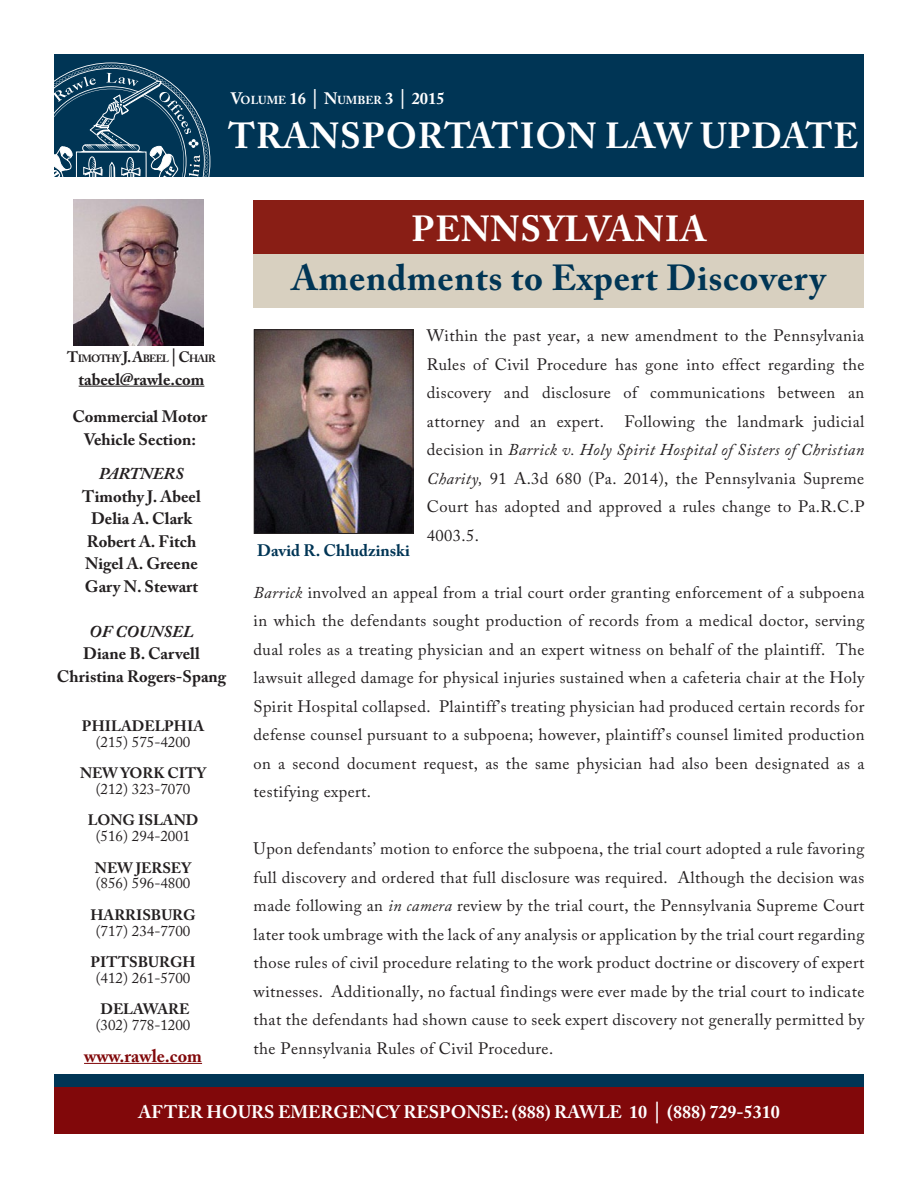
<style>
.page{position:relative;width:918px;height:1188px;background:#fff}
.page>*{position:absolute;margin:0;border:0;box-sizing:border-box;transform-origin:0 0}
.t1{font:700 36px "Adobe Caslon Pro";letter-spacing:.02em;color:#fff}
.t2{font:700 36px "Adobe Caslon Pro";letter-spacing:.02em;color:#003555}
.t3{font:700 18px "Adobe Caslon Pro";color:#fff}
.t4{font:700 18px "Adobe Caslon Pro";color:#81080a}
.t5{font:16.5px/28.5px "Adobe Caslon Pro";letter-spacing:.025em;color:#231f20;text-align:justify}
.t6{font:700 16.5px "Adobe Caslon Pro";color:#231f20}
.t7{font:700 16.5px "Adobe Caslon Pro";color:#003555}
.t8{font:italic 700 16.5px "Adobe Caslon Pro";letter-spacing:-.005em;color:#231f20}
.t9{font:15px "Adobe Caslon Pro";color:#231f20}
.t10{font:700 15px "Adobe Caslon Pro";color:#231f20}
.t11{font:700 11.55px "Adobe Caslon Pro";color:#fff}
.t12{font:700 10.5px "Adobe Caslon Pro";letter-spacing:-.07em;color:#231f20}
.s1{font-size:16.5px}
.s2{font-family:"Garamond";font-size:16.5px}
.s3{font-size:15px}
.s4{font-family:"Garamond";font-size:15px}
.s5{font-style:italic}
.s6{font-family:"Garamond"}
</style>
<div class="page">
<div style="left:54px;top:1087px;width:810px;height:47px;background:#81080a"></div>
<div style="left:54px;top:54px;width:810px;height:123px;background:#003555"></div>
<svg style="left:54px;top:62px;width:156px;height:115px"></svg>
<div style="left:254px;top:254px;width:610px;height:54px;background:#d8d0c0"></div>
<div style="left:254px;top:200px;width:610px;height:54px;background:#891e15"></div>
<img style="left:74px;top:200px;width:129px;height:145px">
<hr style="left:79px;top:386px;width:125px;height:1px;background:#231f20">
<hr style="left:84px;top:1063px;width:118px;height:1px;background:#81080a">
<img style="left:256px;top:331px;width:155px;height:201px">
<div style="left:254px;top:329px;width:159px;height:205px;border:1px solid #231f20"></div>
<div style="left:54px;top:1074px;width:810px;height:13px;background:#003555"></div>
<p class="t11" style="left:231px;top:93px;width:215px"><span class="s1">V</span>OLUME <span class="s1">16</span> <span class="s2">│</span> <span class="s1">N</span>UMBER <span class="s1">3</span> <span class="s2">│</span> <span class="s1">2015</span></p>
<p class="t1" style="left:229px;top:115px;width:632px">TRANSPORTATION LAW UPDATE</p>
<p class="t1" style="left:411px;top:208px;width:297px">PENNSYLVANIA</p>
<p class="t12" style="left:67px;top:352px;width:150px"><span class="s3">T</span>IMOTHY <span class="s3">J. A</span>BEEL<span class="s4">│</span><span class="s3">C</span>HAIR</p>
<p class="t6" style="left:79px;top:369px;width:127px">tabeel@rawle.com</p>
<p class="t6" style="left:73px;top:407px;width:136px">Commercial Motor</p>
<p class="t6" style="left:84px;top:429px;width:113px">Vehicle Section:</p>
<p class="t8" style="left:99px;top:464px;width:87px">PARTNERS</p>
<p class="t6" style="left:82px;top:486px;width:120px">Timothy J. Abeel</p>
<p class="t6" style="left:91px;top:509px;width:102px">Delia A. Clark</p>
<p class="t6" style="left:87px;top:531px;width:111px">Robert A. Fitch</p>
<p class="t6" style="left:85px;top:554px;width:114px">Nigel A. Greene</p>
<p class="t6" style="left:85px;top:576px;width:115px">Gary N. Stewart</p>
<p class="t8" style="left:89px;top:621px;width:106px">OF COUNSEL</p>
<p class="t6" style="left:83px;top:644px;width:118px">Diane B. Carvell</p>
<p class="t6" style="left:57px;top:666px;width:171px">Christina Rogers-Spang</p>
<p class="t10" style="left:82px;top:717px;width:124px">PHILADELPHIA</p>
<p class="t9" style="left:96px;top:733px;width:96px">(215) 575-4200</p>
<p class="t10" style="left:80px;top:764px;width:128px">NEW YORK CITY</p>
<p class="t9" style="left:96px;top:780px;width:96px">(212) 323-7070</p>
<p class="t10" style="left:88px;top:811px;width:112px">LONG ISLAND</p>
<p class="t9" style="left:96px;top:827px;width:96px">(516) 294-2001</p>
<p class="t10" style="left:95px;top:859px;width:98px">NEW JERSEY</p>
<p class="t9" style="left:96px;top:874px;width:96px">(856) 596-4800</p>
<p class="t10" style="left:90px;top:906px;width:107px">HARRISBURG</p>
<p class="t9" style="left:96px;top:922px;width:96px">(717) 234-7700</p>
<p class="t10" style="left:90px;top:953px;width:107px">PITTSBURGH</p>
<p class="t9" style="left:96px;top:969px;width:96px">(412) 261-5700</p>
<p class="t10" style="left:100px;top:1000px;width:91px">DELAWARE</p>
<p class="t9" style="left:96px;top:1016px;width:96px">(302) 778-1200</p>
<p class="t4" style="left:84px;top:1045px;width:120px">www.rawle.com</p>
<p class="t2" style="left:292px;top:256px;width:535px">Amendments to Expert Discovery</p>
<p class="t7" style="left:257px;top:540px;width:154px">David R. Chludzinski</p>
<p class="t5" style="left:427px;top:322px;width:439px">Within the past year, a new amendment to the Pennsylvania Rules of Civil Procedure has gone into effect regarding the discovery and disclosure of communications between an attorney and an expert. Following the landmark judicial decision in <span class="s5">Barrick v. Holy Spirit Hospital of Sisters of Christian Charity,</span> 91 A.3d 680 (Pa. 2014), the Pennsylvania Supreme Court has adopted and approved a rules change to Pa.R.C.P 4003.5.</p>
<p class="t5" style="left:254px;top:578px;width:612px"><span class="s5">Barrick</span> involved an appeal from a trial court order granting enforcement of a subpoena in which the defendants sought production of records from a medical doctor, serving dual roles as a treating physician and an expert witness on behalf of the plaintiff. The lawsuit alleged damage for physical injuries sustained when a cafeteria chair at the Holy Spirit Hospital collapsed. Plaintiff’s treating physician had produced certain records for defense counsel pursuant to a subpoena; however, plaintiff’s counsel limited production on a second document request, as the same physician had also been designated as a testifying expert.</p>
<p class="t5" style="left:254px;top:834px;width:612px">Upon defendants’ motion to enforce the subpoena, the trial court adopted a rule favoring full discovery and ordered that full disclosure was required. Although the decision was made following an <span class="s5">in camera</span> review by the trial court, the Pennsylvania Supreme Court later took umbrage with the lack of any analysis or application by the trial court regarding those rules of civil procedure relating to the work product doctrine or discovery of expert witnesses. Additionally, no factual findings were ever made by the trial court to indicate that the defendants had shown cause to seek expert discovery not generally permitted by the Pennsylvania Rules of Civil Procedure.</p>
<p class="t3" style="left:138px;top:1101px;width:643px">AFTER HOURS EMERGENCY RESPONSE: (888) RAWLE 10 <span class="s6">│</span> (888) 729-5310</p>
</div>
